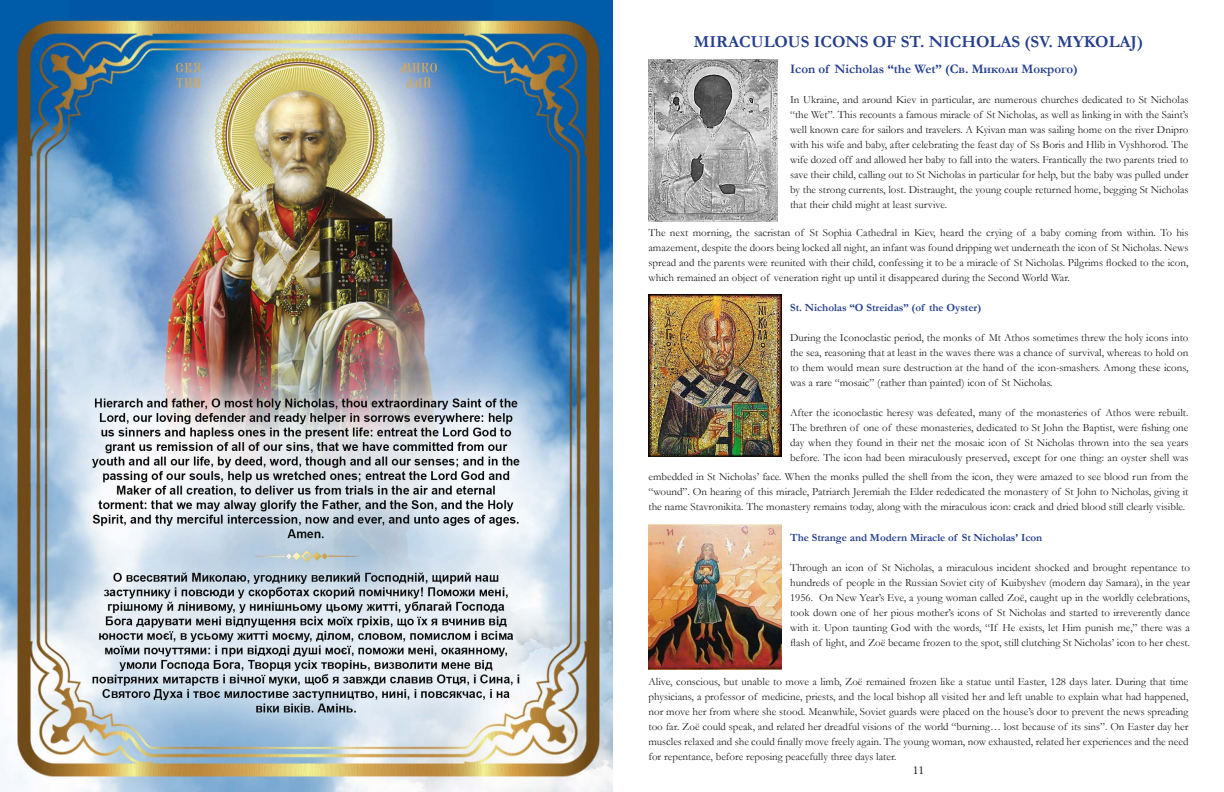
<style>
.page{position:relative;width:1224px;height:792px;background:#fff}
.page>*{position:absolute;margin:0;border:0;box-sizing:border-box;transform-origin:0 0}
.t1{font:700 17px "Garamond";color:#253f8e}
.t2{font:700 13px "Garamond";color:#253f8e}
.t3{font:12px "Minion Pro";color:#231f20}
.t4{font:11px/15px "Garamond";color:#231f20;text-align:justify}
.t5{font:700 11px "Garamond";color:#253f8e}
</style>
<div class="page">
<img style="left:0;top:0;width:612px;height:792px">
<img style="left:649px;top:60px;width:128px;height:162px">
<img style="left:648px;top:294px;width:134px;height:162px">
<img style="left:648px;top:525px;width:134px;height:144px">
<h1 class="t1" style="left:694px;top:30px;width:451px">MIRACULOUS ICONS OF ST. NICHOLAS (SV. MYKOLAJ)</h1>
<p class="t2" style="left:790px;top:60px;width:289px">Icon of Nicholas “the Wet” (Св. Миколи Мокрого)</p>
<p class="t4" style="left:790px;top:92px;width:400px">In Ukraine, and around Kiev in particular, are numerous churches dedicated to St Nicholas “the Wet”. This recounts a famous miracle of St Nicholas, as well as linking in with the Saint’s well known care for sailors and travelers. A Kyivan man was sailing home on the river Dnipro with his wife and baby, after celebrating the feast day of Ss Boris and Hlib in Vyshhorod. The wife dozed off and allowed her baby to fall into the waters. Frantically the two parents tried to save their child, calling out to St Nicholas in particular for help, but the baby was pulled under by the strong currents, lost. Distraught, the young couple returned home, begging St Nicholas that their child might at least survive.</p>
<p class="t4" style="left:648px;top:225px;width:542px">The next morning, the sacristan of St Sophia Cathedral in Kiev, heard the crying of a baby coming from within. To his amazement, despite the doors being locked all night, an infant was found dripping wet underneath the icon of St Nicholas. News spread and the parents were reunited with their child, confessing it to be a miracle of St Nicholas. Pilgrims flocked to the icon, which remained an object of veneration right up until it disappeared during the Second World War.</p>
<p class="t5" style="left:790px;top:300px;width:193px">St. Nicholas “O Streidas” (of the Oyster)</p>
<p class="t4" style="left:790px;top:330px;width:400px">During the Iconoclastic period, the monks of Mt Athos sometimes threw the holy icons into the sea, reasoning that at least in the waves there was a chance of survival, whereas to hold on to them would mean sure destruction at the hand of the icon-smashers. Among these icons, was a rare “mosaic” (rather than painted) icon of St Nicholas.</p>
<p class="t4" style="left:790px;top:405px;width:400px">After the iconoclastic heresy was defeated, many of the monasteries of Athos were rebuilt.<br>The brethren of one of these monasteries, dedicated to St John the Baptist, were fishing one day when they found in their net the mosaic icon of St Nicholas thrown into the sea years before. The icon had been miraculously preserved, except for one thing: an oyster shell was</p>
<p class="t4" style="left:648px;top:469px;width:542px">embedded in St Nicholas’ face. When the monks pulled the shell from the icon, they were amazed to see blood run from the “wound”. On hearing of this miracle, Patriarch Jeremiah the Elder rededicated the monastery of St John to Nicholas, giving it the name Stavronikita. The monastery remains today, along with the miraculous icon: crack and dried blood still clearly visible.</p>
<p class="t5" style="left:790px;top:530px;width:254px">The Strange and Modern Miracle of St Nicholas’ Icon</p>
<p class="t4" style="left:790px;top:560px;width:401px">Through an icon of St Nicholas, a miraculous incident shocked and brought repentance to hundreds of people in the Russian Soviet city of Kuibyshev (modern day Samara), in the year 1956. On New Year’s Eve, a young woman called Zoë, caught up in the worldly celebrations, took down one of her pious mother’s icons of St Nicholas and started to irreverently dance with it. Upon taunting God with the words, “If He exists, let Him punish me,” there was a flash of light, and Zoë became frozen to the spot, still clutching St Nicholas’ icon to her chest.</p>
<p class="t4" style="left:648px;top:673px;width:542px">Alive, conscious, but unable to move a limb, Zoë remained frozen like a statue until Easter, 128 days later. During that time physicians, a professor of medicine, priests, and the local bishop all visited her and left unable to explain what had happened, nor move her from where she stood. Meanwhile, Soviet guards were placed on the house’s door to prevent the news spreading too far. Zoë could speak, and related her dreadful visions of the world “burning… lost because of its sins”. On Easter day her muscles relaxed and she could finally move freely again. The young woman, now exhausted, related her experiences and the need for repentance, before reposing peacefully three days later.</p>
<p class="t3" style="left:913px;top:762px;width:13px">11</p>
</div>
